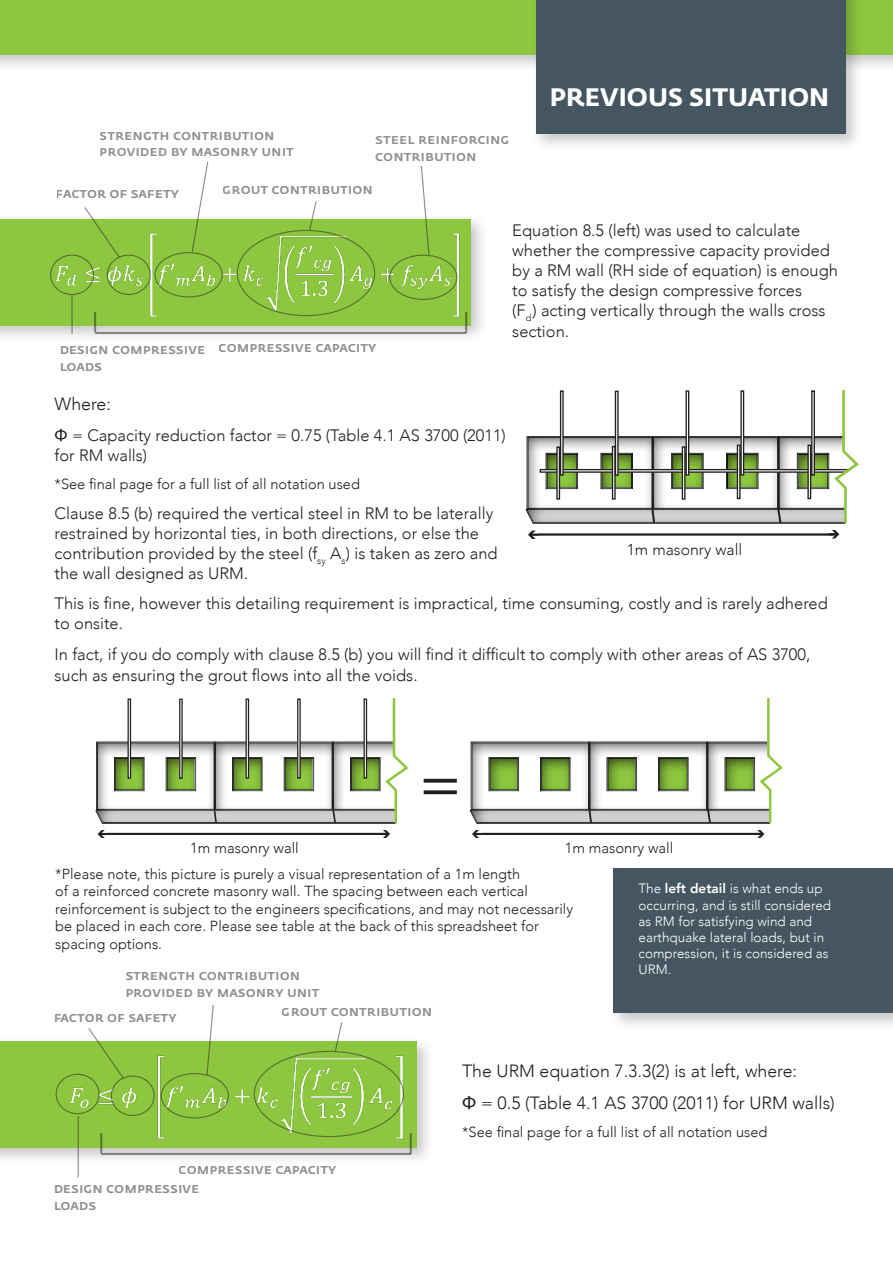
<style>
.page{position:relative;width:893px;height:1263px;background:#fff}
.page>*{position:absolute;margin:0;border:0;box-sizing:border-box;transform-origin:0 0}
.Body{font:300 80.25px "Avenir";color:#231f20;scale:.81 1}
.t1{font:700 25.05px "Fedra Sans";color:#fff}
.Body-2{font:300 17.7px "Avenir";color:#231f20}
.Body-3{font:300 16.5px/19.8px "Avenir";color:#231f20}
.Body-4{font:300 15.75px "Avenir";color:#231f20}
.Body-5{font:300 14.85px "Avenir";color:#231f20}
.Body-6{font:300 14.55px/17.5px "Avenir";color:#231f20}
.t2{font:14.55px/16.6px "Fedra Sans Medium SC";color:#231f20}
.Body-7{font:300 13.5px/16.2px "Avenir";color:#fff}
.s1{font-family:"Arial";font-weight:400}
.s2{font-weight:800}
</style>
<div class="page">
<div style="left:0;top:0;width:893px;height:72px;background:#231f20;opacity:.25"></div>
<div style="left:0;top:0;width:893px;height:54px;background:#8dc73f"></div>
<div style="left:531px;top:0;width:332px;height:152px;background:#231f20;opacity:.25"></div>
<div style="left:536px;top:0;width:309px;height:134px;background:#455660"></div>
<div style="left:609px;top:863px;width:284px;height:168px;background:#231f20;opacity:.25"></div>
<div style="left:614px;top:868px;width:279px;height:145px;background:#455660"></div>
<div style="left:0;top:214px;width:488px;height:129px;background:#231f20;opacity:.25"></div>
<div style="left:0;top:219px;width:470px;height:106px;background:#8dc73f"></div>
<img style="left:50px;top:230px;width:418px;height:90px">
<div style="left:107px;top:255px;width:44px;height:40px;border:1px solid #231f20;border-radius:50%"></div>
<div style="left:50px;top:255px;width:44px;height:40px;border:1px solid #231f20;border-radius:50%"></div>
<div style="left:154px;top:252px;width:69px;height:46px;border:1px solid #231f20;border-radius:50%"></div>
<div style="left:389px;top:255px;width:68px;height:45px;border:1px solid #231f20;border-radius:50%"></div>
<svg style="left:83px;top:207px;width:38px;height:52px"></svg>
<svg style="left:191px;top:161px;width:18px;height:92px"></svg>
<svg style="left:308px;top:201px;width:9px;height:30px"></svg>
<svg style="left:420px;top:165px;width:10px;height:91px"></svg>
<hr style="left:95px;top:332px;width:371px;height:2px;background:#231f20">
<hr style="left:465px;top:312px;width:2px;height:21px;background:#231f20">
<hr style="left:94px;top:312px;width:2px;height:20px;background:#231f20">
<hr style="left:71px;top:295px;width:2px;height:39px;background:#231f20">
<div style="left:0;top:1036px;width:435px;height:129px;background:#231f20;opacity:.25"></div>
<div style="left:0;top:1041px;width:417px;height:107px;background:#8dc73f"></div>
<img style="left:55px;top:1050px;width:355px;height:92px">
<div style="left:111px;top:1075px;width:44px;height:41px;border:1px solid #231f20;border-radius:50%"></div>
<div style="left:56px;top:1074px;width:44px;height:40px;border:1px solid #231f20;border-radius:50%"></div>
<div style="left:161px;top:1073px;width:68px;height:45px;border:1px solid #231f20;border-radius:50%"></div>
<svg style="left:87px;top:1028px;width:38px;height:52px"></svg>
<svg style="left:206px;top:1005px;width:8px;height:71px"></svg>
<svg style="left:334px;top:1022px;width:9px;height:30px"></svg>
<hr style="left:101px;top:1153px;width:310px;height:2px;background:#231f20">
<hr style="left:410px;top:1133px;width:2px;height:21px;background:#231f20">
<hr style="left:100px;top:1133px;width:2px;height:20px;background:#231f20">
<hr style="left:78px;top:1116px;width:1px;height:61px;background:#231f20">
<svg style="left:137px;top:1084px;width:15px;height:21px"></svg>
<img style="left:380px;top:1093px;width:16px;height:26px">
<svg style="left:470px;top:698px;width:313px;height:137px"></svg>
<svg style="left:95px;top:698px;width:314px;height:137px"></svg>
<svg style="left:526px;top:390px;width:333px;height:146px"></svg>
<p class="t2" style="left:100px;top:127px;width:196px">strength contribution provided by masonry unit</p>
<p class="t2" style="left:375px;top:131px;width:136px">steel reinforcing contribution</p>
<p class="t2" style="left:56px;top:185px;width:125px">factor of safety</p>
<p class="t2" style="left:223px;top:180px;width:152px">grout contribution</p>
<p class="t1" style="left:550px;top:82px;width:281px">PREVIOUS SITUATION</p>
<p class="t2" style="left:59px;top:341px;width:148px">design compressive loads</p>
<p class="t2" style="left:219px;top:338px;width:159px">compressive capacity</p>
<p class="Body-3" style="left:512px;top:221px;width:327px">Equation 8.5 (left) was used to calculate whether the compressive capacity provided by a RM wall (RH side of equation) is enough to satisfy the design compressive forces<br>(F<sub>d</sub>) acting vertically through the walls cross section.</p>
<p class="Body-2" style="left:55px;top:394px;width:58px">Where:</p>
<p class="Body-3" style="left:55px;top:425px;width:453px"><span class="s1">Φ</span> = Capacity reduction factor = 0.75 (Table 4.1 AS 3700 (2011) for RM walls)</p>
<p class="Body-6" style="left:55px;top:475px;width:307px">*See final page for a full list of all notation used</p>
<p class="Body-3" style="left:55px;top:504px;width:445px">Clause 8.5 (b) required the vertical steel in RM to be laterally restrained by horizontal ties, in both directions, or else the contribution provided by the steel (f<sub>sy</sub> A<sub>s</sub>) is taken as zero and the wall designed as URM.</p>
<p class="Body-4" style="left:627px;top:540px;width:117px">1m masonry wall</p>
<p class="Body-3" style="left:55px;top:594px;width:775px">This is fine, however this detailing requirement is impractical, time consuming, costly and is rarely adhered to onsite.</p>
<p class="Body-3" style="left:55px;top:643px;width:757px;line-height:21.3px">In fact, if you do comply with clause 8.5 (b) you will find it difficult to comply with other areas of AS 3700, such as ensuring the grout flows into all the voids.</p>
<p class="Body-5" style="left:190px;top:839px;width:110px">1m masonry wall</p>
<p class="Body" style="left:419px;top:736px;width:55px">=</p>
<p class="Body-5" style="left:565px;top:839px;width:110px">1m masonry wall</p>
<p class="Body-6" style="left:55px;top:865px;width:519px">*Please note, this picture is purely a visual representation of a 1m length<br>of a reinforced concrete masonry wall. The spacing between each vertical reinforcement is subject to the engineers specifications, and may not necessarily be placed in each core. Please see table at the back of this spreadsheet for spacing options.</p>
<p class="t2" style="left:125px;top:967px;width:196px">strength contribution provided by masonry unit</p>
<p class="t2" style="left:53px;top:1009px;width:125px">factor of safety</p>
<p class="t2" style="left:282px;top:1003px;width:152px">grout contribution</p>
<p class="Body-7" style="left:639px;top:881px;width:194px">The <span class="s2">left detail</span> is what ends up occurring, and is still considered as RM for satisfying wind and earthquake lateral loads, but in compression, it is considered as<br>URM.</p>
<p class="t2" style="left:179px;top:1160px;width:159px">compressive capacity</p>
<p class="t2" style="left:53px;top:1180px;width:148px">design compressive loads</p>
<p class="Body-2" style="left:462px;top:1060px;width:337px">The URM equation 7.3.3(2) is at left, where:</p>
<p class="Body-2" style="left:462px;top:1092px;width:374px"><span class="s1">Φ</span> = 0.5 (Table 4.1 AS 3700 (2011) for URM walls)</p>
<p class="Body-6" style="left:462px;top:1123px;width:307px">*See final page for a full list of all notation used</p>
</div>
